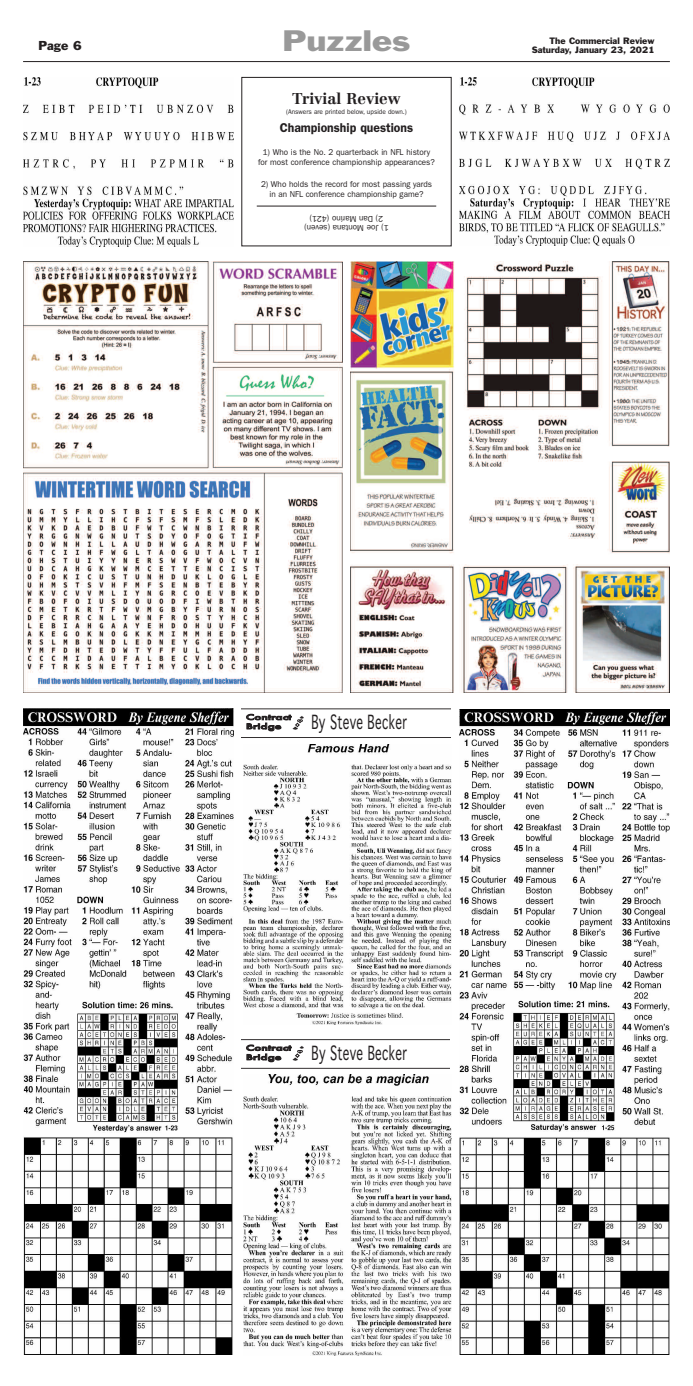
<style>
.page{position:relative;width:693px;height:1386px;background:#fff}
.page>*{position:absolute;margin:0;border:0;box-sizing:border-box;transform-origin:0 0}
.t1{font:27.39px "Franklin Gothic";color:#999;scale:1.2 1}
.t2{font:18.9px "Geneva";letter-spacing:.025em;color:#231f20;scale:.61 1}
.t3{font:700 15.4px "Centennial";color:#231f20}
.t4{font:600 12.86px "Franklin Gothic";color:#231f20;scale:.95 1}
.t5{font:11.99px "Franklin Gothic";color:#231f20}
.t6{font:8.58px/10.7px "Franklin Gothic";color:#231f20;text-align:center;scale:.95 1}
.t7{font:8.58px/8.6px "Franklin Gothic";color:#231f20;text-align:right}
.t8{font:500 7.26px/9.5px "Futura";color:#231f20;scale:1.64 1}
.t9{font:6.83px "Franklin Gothic";color:#231f20;scale:.95 1}
</style>
<div class="page">
<hr style="left:23px;top:61px;width:647px;height:1px;background:#231f20">
<img style="left:460px;top:709px;width:210px;height:18px">
<img style="left:460px;top:730px;width:210px;height:625px">
<hr style="left:241px;top:1039px;width:209px;height:1px;background:#231f20">
<hr style="left:241px;top:1068px;width:209px;height:1px;background:#231f20">
<img style="left:243px;top:1075px;width:209px;height:280px">
<img style="left:23px;top:77px;width:210px;height:169px">
<hr style="left:241px;top:708px;width:209px;height:1px;background:#231f20">
<hr style="left:241px;top:737px;width:209px;height:1px;background:#231f20">
<img style="left:243px;top:744px;width:209px;height:280px">
<img style="left:460px;top:77px;width:210px;height:168px">
<img style="left:23px;top:708px;width:210px;height:646px">
<img style="left:23px;top:262px;width:319px;height:430px">
<img style="left:351px;top:262px;width:319px;height:431px">
<hr style="left:257px;top:206px;width:179px;height:1px;background:#231f20">
<h3 class="t5" style="left:38px;top:41px;width:45px">Page 6</h3>
<h1 class="t1" style="left:283px;top:31px;width:108px">Puzzles</h1>
<p class="t7" style="left:532px;top:38px;width:124px">The Commercial Review<br>Saturday, January 23, 2021</p>
<h3 class="t3" style="left:292px;top:93px;width:110px">Trivial Review</h3>
<p class="t9" style="left:286px;top:109px;width:129px">(Answers are printed below, upside down.)</p>
<h3 class="t4" style="left:280px;top:123px;width:142px">Championship questions</h3>
<p class="t6" style="left:258px;top:147px;width:188px">1) Who is the No. 2 quarterback in NFL history for most conference championship appearances?</p>
<p class="t6" style="left:261px;top:179px;width:182px">2) Who holds the record for most passing yards in an NFL conference championship game?</p>
<p class="t6" style="left:383px;top:224px;width:79px;rotate:-180deg">2) Dan Marino (421)</p>
<p class="t6" style="left:389px;top:233px;width:90px;rotate:-180deg">1) Joe Montana (seven)</p>
<p class="t8" style="left:246px;top:713px;width:29px;line-height:9.2px">Contract<br>Bridge</p>
<h2 class="t2" style="left:311px;top:712px;width:158px">By Steve Becker</h2>
<p class="t8" style="left:246px;top:1043px;width:29px">Contract<br>Bridge</p>
<h2 class="t2" style="left:311px;top:1042px;width:158px">By Steve Becker</h2>
</div>
